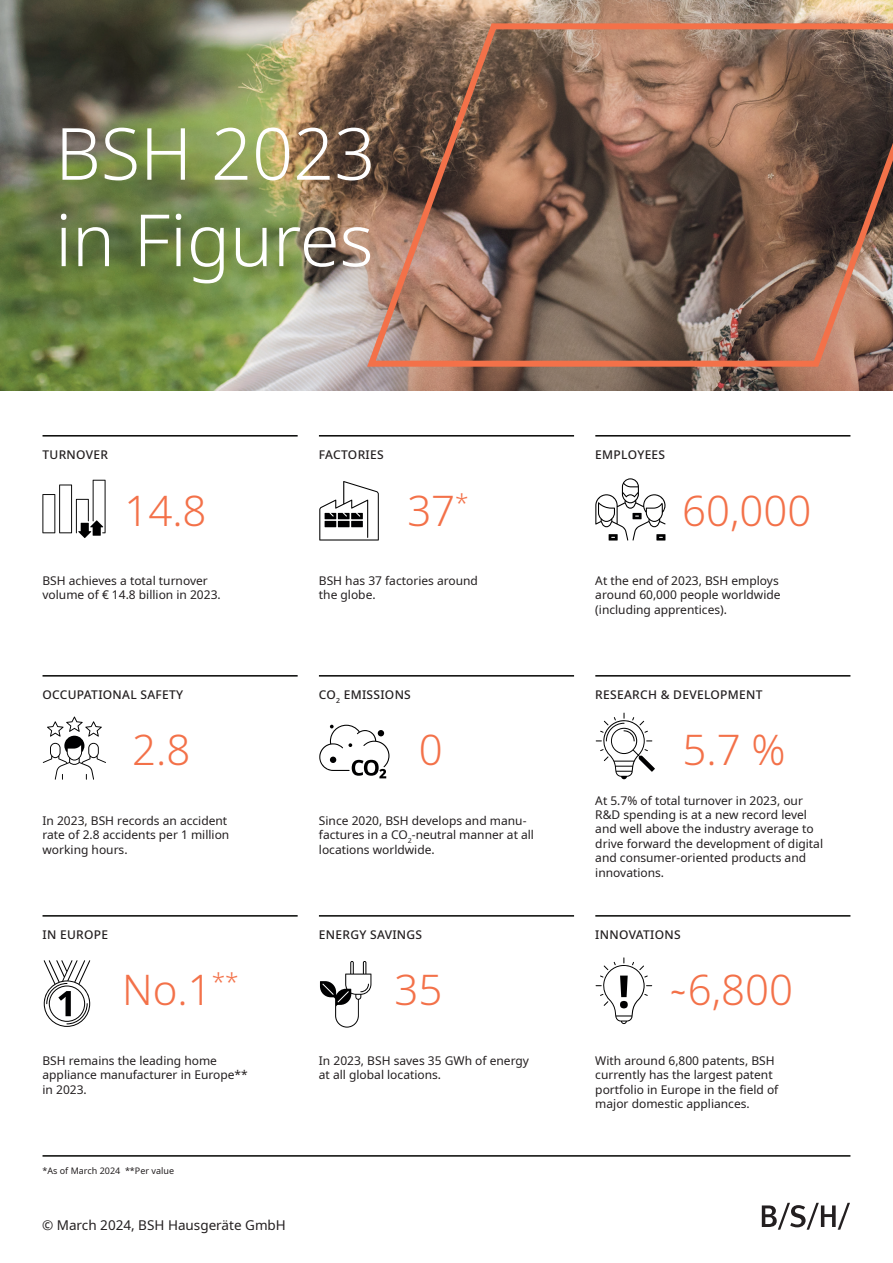
<style>
.page{position:relative;width:893px;height:1263px;background:#fff}
.page>*{position:absolute;margin:0;border:0;box-sizing:border-box;transform-origin:0 0}
.t1{font:300 72px/86.4px "Noto Sans";color:#fff}
.t2{font:300 42px "Noto Sans";color:#f37149}
.t3{font:500 27px "Noto Sans";color:#f37149}
.t4{font:13.5px "Noto Sans";color:#231f20}
.t5{font:12px/14.4px "Noto Sans";color:#231f20}
.t6{font:500 12px "Noto Sans";letter-spacing:.025em;color:#231f20}
.t7{font:9px "Noto Sans";color:#231f20}
</style>
<div class="page">
<img style="left:0;top:0;width:893px;height:390px">
<svg style="left:363px;top:19px;width:530px;height:352px"></svg>
<svg style="left:762px;top:1203px;width:88px;height:27px"></svg>
<hr style="left:43px;top:675px;width:255px;height:2px;background:#040503">
<hr style="left:319px;top:675px;width:255px;height:2px;background:#040503">
<hr style="left:595px;top:675px;width:255px;height:2px;background:#040503">
<hr style="left:43px;top:1155px;width:807px;height:2px;background:#040503">
<hr style="left:43px;top:915px;width:255px;height:2px;background:#040503">
<hr style="left:319px;top:915px;width:255px;height:2px;background:#040503">
<hr style="left:595px;top:915px;width:255px;height:2px;background:#040503">
<hr style="left:43px;top:435px;width:255px;height:2px;background:#040503">
<hr style="left:319px;top:435px;width:255px;height:2px;background:#040503">
<hr style="left:595px;top:435px;width:255px;height:2px;background:#040503">
<svg style="left:44px;top:960px;width:46px;height:67px"></svg>
<svg style="left:595px;top:478px;width:71px;height:62px"></svg>
<svg style="left:319px;top:481px;width:60px;height:59px"></svg>
<div style="left:325px;top:521px;width:11px;height:6px;background:#000001"></div>
<div style="left:351px;top:521px;width:12px;height:6px;background:#000001"></div>
<div style="left:338px;top:521px;width:12px;height:6px;background:#000001"></div>
<svg style="left:42px;top:480px;width:64px;height:58px"></svg>
<svg style="left:596px;top:713px;width:59px;height:66px"></svg>
<svg style="left:319px;top:725px;width:70px;height:53px"></svg>
<svg style="left:43px;top:716px;width:63px;height:64px"></svg>
<svg style="left:320px;top:961px;width:51px;height:66px"></svg>
<svg style="left:596px;top:957px;width:56px;height:67px"></svg>
<h1 class="t1" style="left:55px;top:112px;width:322px">BSH 2023 in Figures</h1>
<p class="t6" style="left:43px;top:446px;width:67px">TURNOVER</p>
<p class="t6" style="left:319px;top:446px;width:66px">FACTORIES</p>
<p class="t6" style="left:595px;top:446px;width:71px">EMPLOYEES</p>
<h2 class="t2" style="left:124px;top:481px;width:84px">14.8</h2>
<h2 class="t2" style="left:407px;top:481px;width:63px">37<sup>*</sup></h2>
<h2 class="t2" style="left:682px;top:481px;width:131px">60,000</h2>
<p class="t5" style="left:43px;top:574px;width:180px">BSH achieves a total turnover volume of € 14.8 billion in 2023.</p>
<p class="t5" style="left:319px;top:574px;width:161px">BSH has 37 factories around the globe.</p>
<p class="t5" style="left:595px;top:574px;width:187px">At the end of 2023, BSH employs around 60,000 people worldwide (including apprentices).</p>
<p class="t6" style="left:43px;top:686px;width:142px">OCCUPATIONAL SAFETY</p>
<p class="t6" style="left:319px;top:686px;width:93px">CO<sub>2</sub> EMISSIONS</p>
<p class="t6" style="left:595px;top:686px;width:169px">RESEARCH &amp; DEVELOPMENT</p>
<h2 class="t2" style="left:132px;top:720px;width:60px">2.8</h2>
<h2 class="t2" style="left:419px;top:720px;width:25px">0</h2>
<h2 class="t2" style="left:682px;top:720px;width:105px">5.7 %</h2>
<p class="t5" style="left:43px;top:814px;width:188px">In 2023, BSH records an accident rate of 2.8 accidents per 1 million working hours.</p>
<p class="t5" style="left:319px;top:814px;width:217px">Since 2020, BSH develops and manu&shy;factures in a CO<sub>2</sub>-neutral manner at all locations worldwide.</p>
<p class="t5" style="left:595px;top:793px;width:229px">At 5.7% of total turnover in 2023, our R&amp;D spending is at a new record level and well above the industry average to drive forward the development of digital and consumer-oriented products and innovations.</p>
<p class="t6" style="left:43px;top:926px;width:67px">IN EUROPE</p>
<p class="t6" style="left:319px;top:926px;width:105px">ENERGY SAVINGS</p>
<p class="t6" style="left:595px;top:926px;width:87px">INNOVATIONS</p>
<h2 class="t2" style="left:122px;top:960px;width:118px">No.1<sup>**</sup></h2>
<h2 class="t2" style="left:395px;top:960px;width:49px">35</h2>
<h2 class="t2" style="left:688px;top:960px;width:107px">6,800</h2>
<h3 class="t3" style="left:671px;top:974px;width:17px">~</h3>
<p class="t5" style="left:43px;top:1054px;width:207px">BSH remains the leading home appliance manufacturer in Europe** in 2023.</p>
<p class="t5" style="left:319px;top:1054px;width:212px">In 2023, BSH saves 35 GWh of energy at all global locations.</p>
<p class="t5" style="left:595px;top:1054px;width:185px">With around 6,800 patents, BSH currently has the largest patent portfolio in Europe in the field of major domestic appliances.</p>
<p class="t7" style="left:43px;top:1164px;width:133px">*As of March 2024 **Per value</p>
<p class="t4" style="left:42px;top:1216px;width:245px">© March 2024, BSH Hausgeräte GmbH</p>
</div>
